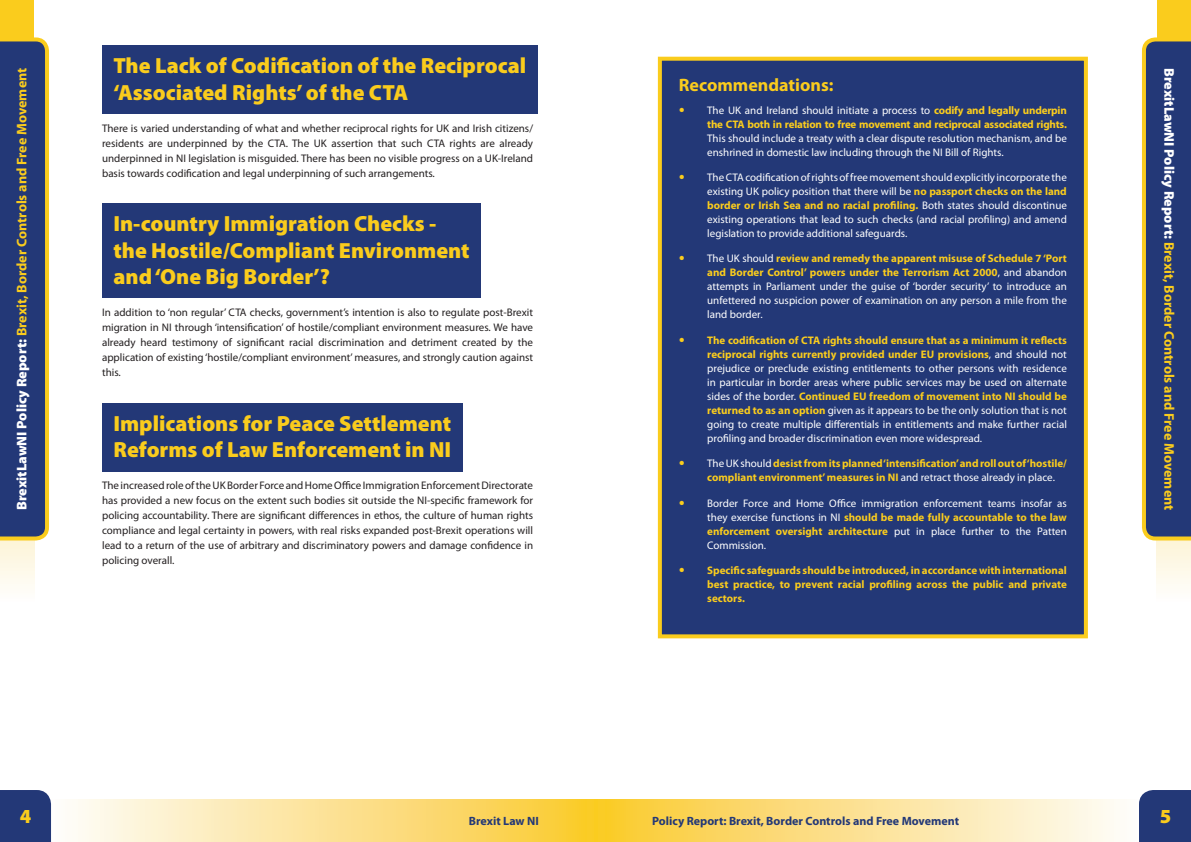
<style>
.page{position:relative;width:1191px;height:842px;background:#fff}
.page>*{position:absolute;margin:0;border:0;box-sizing:border-box;transform-origin:0 0}
.t1{font:900 22px/26.4px "Myriad Pro";color:#facc1d}
.t2{font:900 20px "Myriad Pro";color:#facc1d}
.t3{font:700 18px "Myriad Pro";color:#facc1d}
.t4{font:700 14px "Myriad Pro";color:#facc1d}
.t5{font:700 12px "Myriad Pro";color:#233877}
.t6{font:11px/14px "Myriad Pro";color:#fff;text-align:justify}
.t7{font:11px/15px "Myriad Pro";color:#231f20;text-align:justify}
.t8{font:700 11px/14px "Myriad Pro";color:#facc1d}
.t9{font:700 11px/14px "Myriad Pro";letter-spacing:-.02em;color:#facc1d}
.s1{font-weight:900;color:#fff}
.s2{font-weight:400;color:#fff}
.s3{font-weight:700;color:#facc1d}
</style>
<div class="page">
<div style="left:595px;top:799px;width:548px;height:43px;background:linear-gradient(to right,#fac92d,#fefdff)"></div>
<div style="left:1157px;top:0;width:34px;height:486px;background:#facc1d"></div>
<svg style="left:1157px;top:540px;width:34px;height:46px"></svg>
<div style="left:48px;top:799px;width:547px;height:43px;background:linear-gradient(to right,#fefdff,#fac92e)"></div>
<div style="left:0;top:0;width:34px;height:486px;background:#facc1d"></div>
<svg style="left:0;top:790px;width:54px;height:52px;background:#324580"></svg>
<svg style="left:1136px;top:790px;width:55px;height:52px;background:#324580"></svg>
<svg style="left:0;top:540px;width:34px;height:46px"></svg>
<svg style="left:1142px;top:37px;width:49px;height:503px;background:#37466e"></svg>
<svg style="left:0;top:37px;width:49px;height:503px;background:#37466e"></svg>
<div style="left:102px;top:45px;width:435px;height:69px;background:#233877"></div>
<div style="left:102px;top:204px;width:379px;height:94px;background:#233877"></div>
<div style="left:102px;top:403px;width:360px;height:68px;background:#233877"></div>
<div style="left:660px;top:59px;width:426px;height:577px;background:#233877"></div>
<div style="left:658px;top:57px;width:430px;height:581px;border:4px solid #facc1d"></div>
<p class="t4" style="left:14px;top:510px;width:444px;rotate:-90deg"><span class="s1">BrexitLawNI Policy Report:</span> Brexit, Border Controls and Free Movement</p>
<h1 class="t1" style="left:113px;top:53px;width:414px">The Lack of Codification of the Reciprocal ‘Associated Rights’ of the CTA</h1>
<p class="t7" style="left:102px;top:121px;width:432px">There is varied understanding of what and whether reciprocal rights for UK and Irish citizens/ residents are underpinned by the CTA. The UK assertion that such CTA rights are already underpinned in NI legislation is misguided. There has been no visible progress on a UK-Ireland basis towards codification and legal underpinning of such arrangements.</p>
<h1 class="t1" style="left:113px;top:211px;width:358px">In-country Immigration Checks - the Hostile/Compliant Environment and ‘One Big Border’?</h1>
<p class="t7" style="left:102px;top:305px;width:432px">In addition to ‘non regular’ CTA checks, government’s intention is also to regulate post-Brexit migration in NI through ‘intensification’ of hostile/compliant environment measures. We have already heard testimony of significant racial discrimination and detriment created by the application of existing ‘hostile/compliant environment’ measures, and strongly caution against this.</p>
<h1 class="t1" style="left:113px;top:411px;width:339px">Implications for Peace Settlement<br>Reforms of Law Enforcement in NI</h1>
<p class="t7" style="left:102px;top:478px;width:432px">The increased role of the UK Border Force and Home Office Immigration Enforcement Directorate has provided a new focus on the extent such bodies sit outside the NI-specific framework for policing accountability. There are significant differences in ethos, the culture of human rights compliance and legal certainty in powers, with real risks expanded post-Brexit operations will lead to a return of the use of arbitrary and discriminatory powers and damage confidence in policing overall.</p>
<h3 class="t3" style="left:679px;top:75px;width:156px">Recommendations:</h3>
<p class="t9" style="left:707px;top:103px;width:361px"><span class="s2">The UK and Ireland should initiate a process to</span> codify and legally underpin the CTA both in relation to free movement and reciprocal associated rights.</p>
<p class="t6" style="left:707px;top:131px;width:361px">This should include a treaty with a clear dispute resolution mechanism, and be enshrined in domestic law including through the NI Bill of Rights.</p>
<p class="t6" style="left:707px;top:171px;width:361px">The CTA codification of rights of free movement should explicitly incorporate the existing UK policy position that there will be <span class="s3">no passport checks on the land border or Irish Sea and no racial profiling.</span> Both states should discontinue existing operations that lead to such checks (and racial profiling) and amend legislation to provide additional safeguards.</p>
<p class="t6" style="left:707px;top:252px;width:361px">The UK should <span class="s3">review and remedy the apparent misuse of Schedule 7 ‘Port and Border Control’ powers under the Terrorism Act 2000</span>, and abandon attempts in Parliament under the guise of ‘border security’ to introduce an unfettered no suspicion power of examination on any person a mile from the land border.</p>
<p class="t6" style="left:707px;top:333px;width:361px"><span class="s3">The codification of CTA rights should ensure that as a minimum it reflects reciprocal rights currently provided under EU provisions</span>, and should not prejudice or preclude existing entitlements to other persons with residence in particular in border areas where public services may be used on alternate sides of the border. <span class="s3">Continued EU freedom of movement into NI should be returned to as an option</span> given as it appears to be the only solution that is not going to create multiple differentials in entitlements and make further racial profiling and broader discrimination even more widespread.</p>
<p class="t8" style="left:707px;top:457px;width:361px"><span class="s2">The UK should</span> desist from its planned ‘intensification’ and roll out of ‘hostile/ compliant environment’ measures in NI <span class="s2">and retract those already in place.</span></p>
<p class="t6" style="left:707px;top:496px;width:361px">Border Force and Home Office immigration enforcement teams insofar as they exercise functions in NI <span class="s3">should be made fully accountable to the law enforcement oversight architecture</span> put in place further to the Patten Commission.</p>
<p class="t8" style="left:707px;top:563px;width:361px;text-align:justify">Specific safeguards should be introduced, in accordance with international best practice, to prevent racial profiling across the public and private sectors.</p>
<p class="t4" style="left:1177px;top:68px;width:444px;rotate:90deg"><span class="s1">BrexitLawNI Policy Report:</span> Brexit, Border Controls and Free Movement</p>
<h2 class="t2" style="left:20px;top:805px;width:13px">4</h2>
<p class="t5" style="left:469px;top:814px;width:71px">Brexit Law NI</p>
<p class="t5" style="left:652px;top:814px;width:308px">Policy Report: Brexit, Border Controls and Free Movement</p>
<h2 class="t2" style="left:1159px;top:805px;width:13px">5</h2>
</div>
